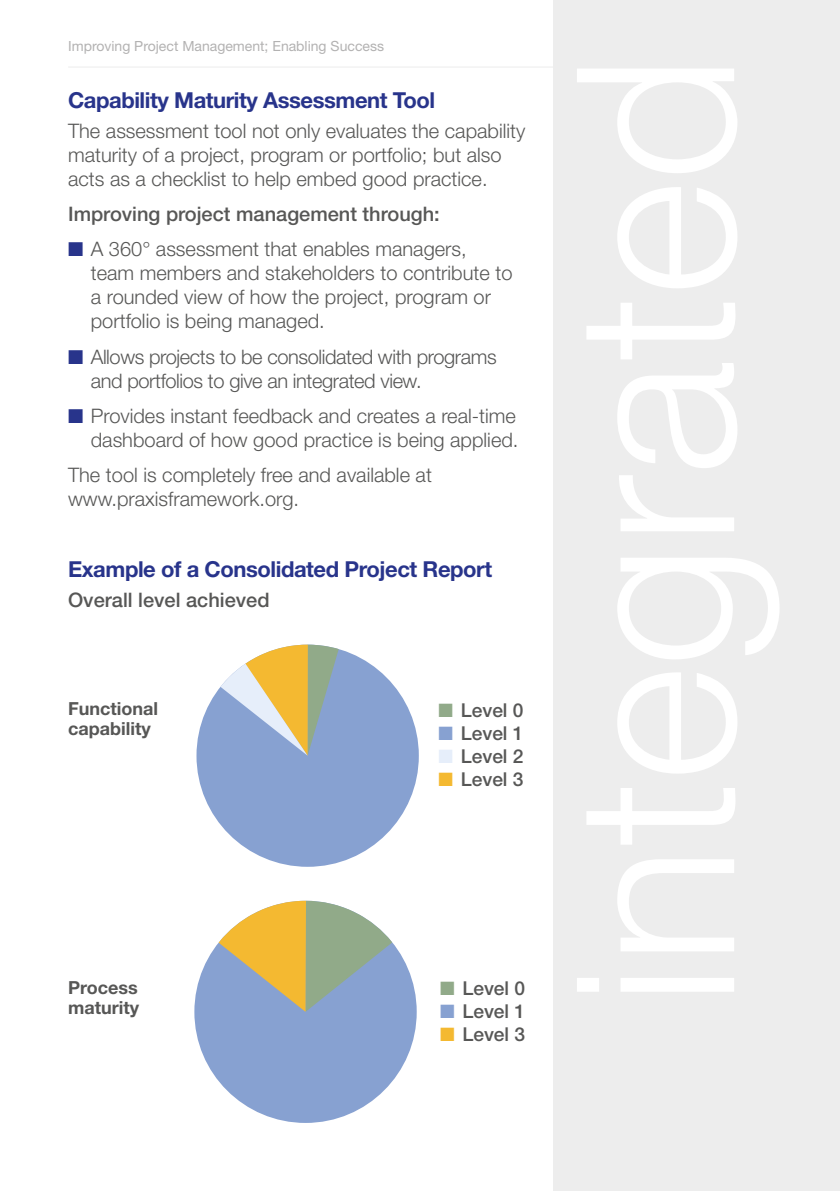
<style>
.page{position:relative;width:840px;height:1191px;background:#fff}
.page>*{position:absolute;margin:0;border:0;box-sizing:border-box;transform-origin:0 0}
.t1{font:700 22px "Helvetica Neue";letter-spacing:-.02em;color:#28348b}
.t2{font:700 21.6px "Helvetica Neue";color:#575756}
.t3{font:300 20px/24px "Helvetica Neue";color:#575756}
.t4{font:300 20px/24px "Helvetica Neue";letter-spacing:-.02em;color:#575756}
.t5{font:500 20px "Helvetica Neue";color:#575756}
.t6{font:500 19.2px "Helvetica Neue";color:#575756}
.t7{font:700 18px/20px "Helvetica Neue";color:#575756}
.t8{font:14px "Helvetica Neue";color:#b3b2b2}
.s1{color:#28348b}
.s2{color:#91aa89}
.s3{color:#87a1d1}
.s4{color:#e6eefa}
.s5{color:#f4b931}
</style>
<div class="page">
<hr style="left:68px;top:67px;width:703px;height:1px;background:#ededed">
<div style="left:553px;top:0;width:286px;height:1191px;background:#ededed"></div>
<div style="left:196px;top:644px;width:222px;height:222px;background:#87a1d1;border-radius:50%"></div>
<svg style="left:220px;top:644px;width:118px;height:111px"></svg>
<div style="left:194px;top:900px;width:222px;height:223px;background:#87a1d1;border-radius:50%"></div>
<svg style="left:218px;top:900px;width:174px;height:111px"></svg>
<p class="t8" style="left:68px;top:37px;width:317px">Improving Project Management; Enabling Success</p>
<p class="t1" style="left:68px;top:86px;width:368px">Capability Maturity Assessment Tool</p>
<p class="t3" style="left:68px;top:118px;width:458px">The assessment tool not only evaluates the capability maturity of a project, program or portfolio; but also acts as a checklist to help embed good practice.</p>
<p class="t5" style="left:68px;top:202px;width:373px">Improving project management through:</p>
<p class="t3" style="left:91px;top:237px;width:423px;text-indent:-23px"><span class="s1">■</span> A 360° assessment that enables managers, team members and stakeholders to contribute to a rounded view of how the project, program or portfolio is being managed.</p>
<p class="t4" style="left:91px;top:344px;width:407px;text-indent:-23px"><span class="s1">■</span> Allows projects to be consolidated with programs and portfolios to give an integrated view.</p>
<p class="t3" style="left:68px;top:403px;width:451px;text-align:right"><span class="s1">■</span> Provides instant feedback and creates a real-time dashboard of how good practice is being applied.</p>
<p class="t3" style="left:68px;top:463px;width:365px">The tool is completely free and available at www.praxisframework.org.</p>
<p class="t2" style="left:200px;top:417px;width:214px">Functional capability</p>
<p class="t1" style="left:68px;top:556px;width:425px">Example of a Consolidated Project Report</p>
<p class="t5" style="left:68px;top:588px;width:203px">Overall level achieved</p>
<p class="t7" style="left:68px;top:697px;width:91px">Functional capability</p>
<p class="t7" style="left:68px;top:977px;width:72px">Process maturity</p>
<p class="t6" style="left:438px;top:699px;width:86px"><span class="s2">■</span> Level 0</p>
<p class="t6" style="left:438px;top:722px;width:86px"><span class="s3">■</span> Level 1</p>
<p class="t6" style="left:438px;top:745px;width:86px"><span class="s4">■</span> Level 2</p>
<p class="t6" style="left:438px;top:768px;width:86px"><span class="s5">■</span> Level 3</p>
<p class="t6" style="left:440px;top:976px;width:86px"><span class="s2">■</span> Level 0</p>
<p class="t6" style="left:440px;top:999px;width:86px"><span class="s3">■</span> Level 1</p>
<p class="t6" style="left:440px;top:1022px;width:86px"><span class="s5">■</span> Level 3</p>
</div>
